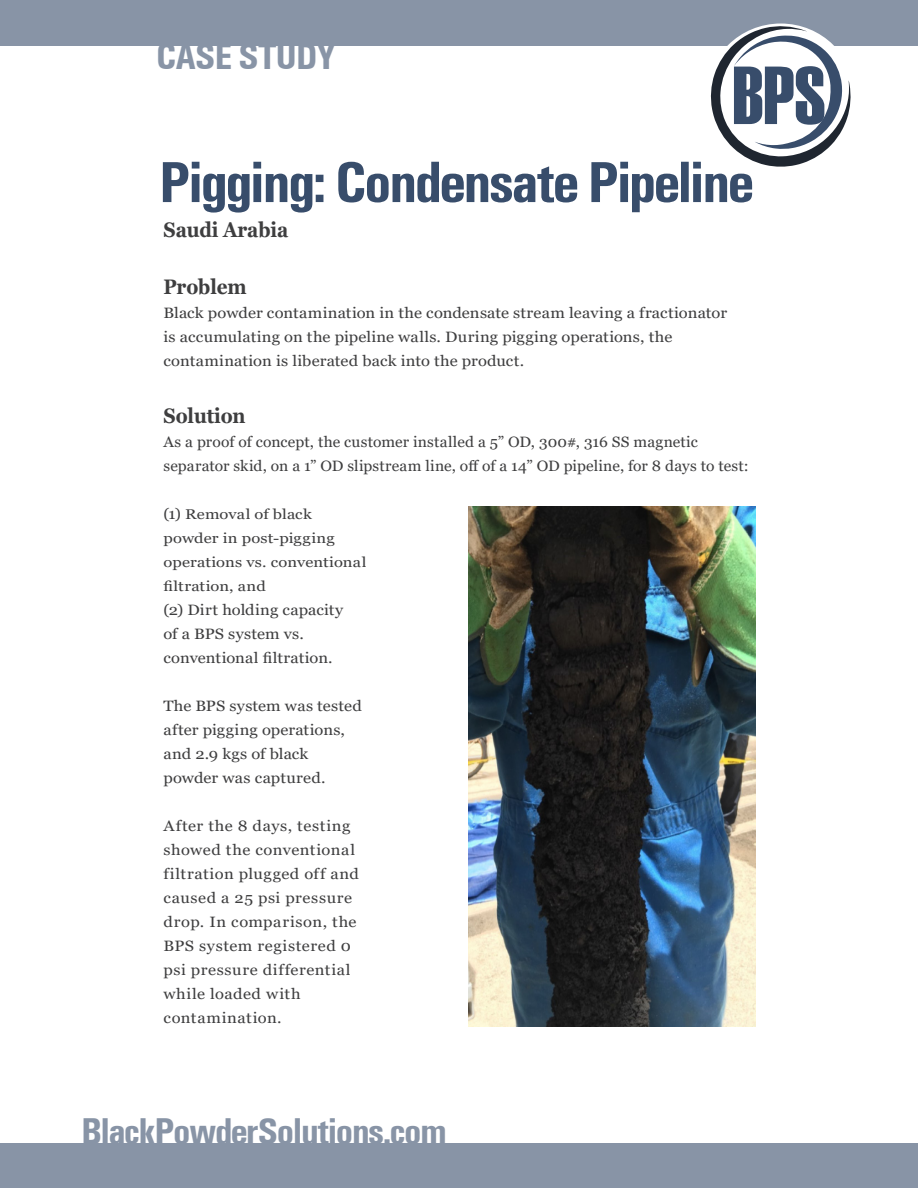
<style>
.page{position:relative;width:918px;height:1188px;background:#fff}
.page>*{position:absolute;margin:0;border:0;box-sizing:border-box;transform-origin:0 0}
.t1{font:700 condensed 58.5px "Univers";letter-spacing:-.04em;color:#384d6b;scale:1.05 1}
.t2{font:700 condensed 37.5px "Univers";letter-spacing:-.04em;color:#8894a6;scale:1.05 1}
.t3{font:700 21px "Georgia";letter-spacing:-.005em;color:#3e3e3f;scale:.9 1}
.t4{font:15px/24px "Georgia";letter-spacing:.015em;color:#3e3e3f;scale:1.1 1}
.t5{font:15px/24px "Georgia";letter-spacing:.035em;color:#3e3e3f;scale:1.1 1}
.t6{font:15px/24px "Georgia";letter-spacing:.015em;color:#3e3e3f;scale:1.04 1}
.t7{font:14.1px/24px "Georgia";letter-spacing:.005em;color:#3e3e3f;scale:1.17 1}
.s1{font-size:15px}
</style>
<div class="page">
<div style="left:0;top:1143px;width:918px;height:45px;background:#8894a6"></div>
<div style="left:0;top:0;width:918px;height:46px;background:#8894a6"></div>
<svg style="left:710px;top:25px;width:141px;height:142px"></svg>
<img style="left:468px;top:507px;width:288px;height:519px">
<h2 class="t2" style="left:156px;top:34px;width:173px">CASE STUDY</h2>
<h1 class="t1" style="left:159px;top:147px;width:568px">Pigging: Condensate Pipeline</h1>
<h3 class="t3" style="left:164px;top:216px;width:140px">Saudi Arabia</h3>
<h3 class="t3" style="left:164px;top:273px;width:94px">Problem</h3>
<p class="t4" style="left:164px;top:301px;width:514px">Black powder contamination in the condensate stream leaving a fractionator is accumulating on the pipeline walls. During pigging operations, the contamination is liberated back into the product.</p>
<h3 class="t3" style="left:164px;top:402px;width:93px">Solution</h3>
<p class="t6" style="left:164px;top:430px;width:564px">As a proof of concept, the customer installed a 5” OD, 300#, 316 SS magnetic separator skid, on a 1” OD slipstream line, off of a 14” OD pipeline, for 8 days to test:</p>
<p class="t7" style="left:164px;top:502px;width:175px"><span class="s1">(1)</span> Removal of black powder in post-pigging operations vs. conventional filtration, and</p>
<p class="t4" style="left:164px;top:598px;width:165px">(2) Dirt holding capacity of a BPS system vs. conventional filtration.</p>
<p class="t4" style="left:164px;top:694px;width:182px">The BPS system was tested after pigging operations, and 2.9 kgs of black powder was captured.</p>
<p class="t5" style="left:164px;top:814px;width:179px">After the 8 days, testing showed the conventional filtration plugged off and caused a 25 psi pressure drop. In comparison, the<br>BPS system registered 0 psi pressure differential while loaded with contamination.</p>
<h2 class="t2" style="left:81px;top:1109px;width:349px">BlackPowderSolutions.com</h2>
</div>
